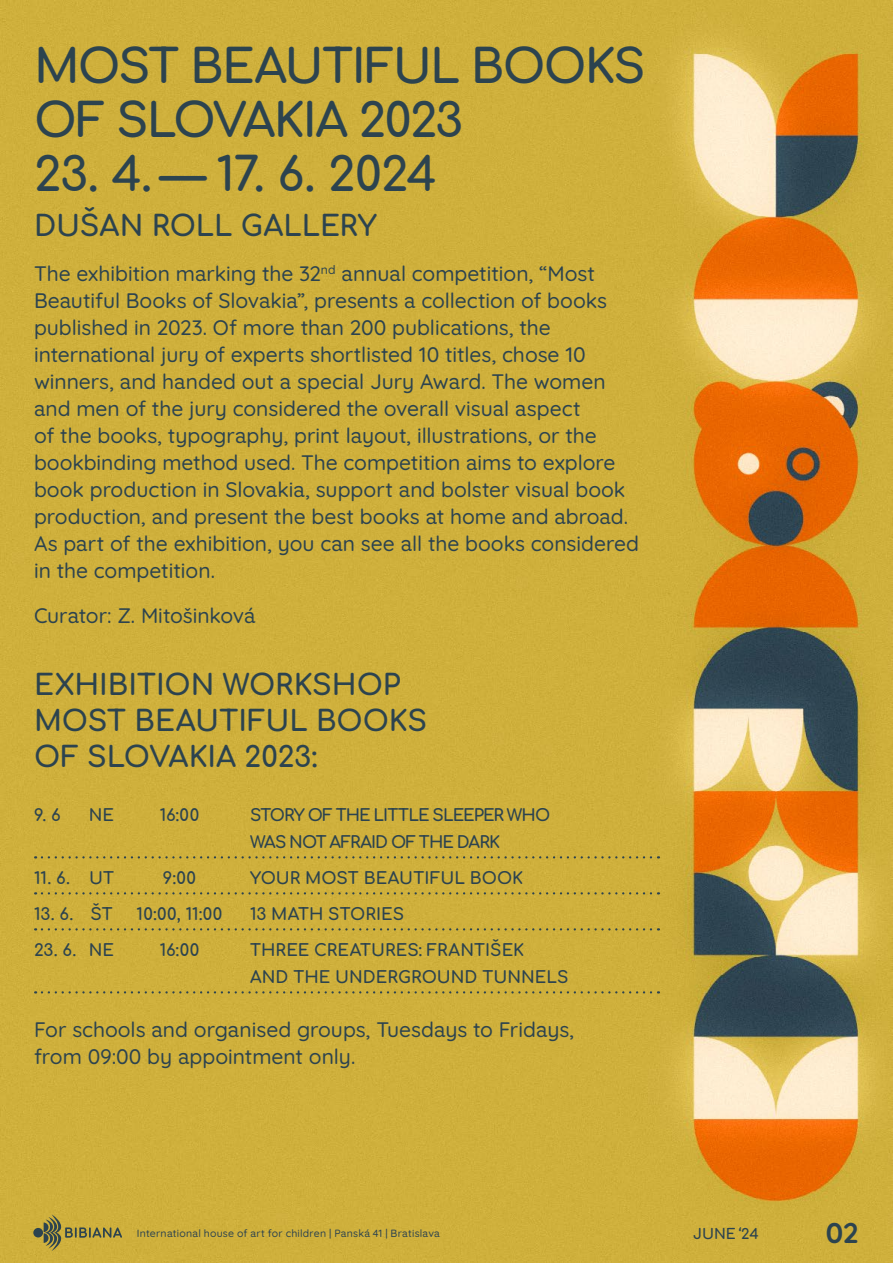
<style>
.page{position:relative;width:893px;height:1263px;background:#fff}
.page>*{position:absolute;margin:0;border:0;box-sizing:border-box;transform-origin:0 0}
.t1{font:700 46.5px/54px "Comfortaa";letter-spacing:-.035em;color:#2c434f}
.t2{font:700 28.5px/36px "Comfortaa";letter-spacing:-.005em;color:#2c434f}
.t3{font:700 28.5px "Quicksand";color:#2c434f}
.t4{font:500 21px/27px "Quicksand";color:#2c434f}
.t5{font:700 16.5px "Comfortaa";color:#2c434f}
.t6{font:700 16.5px "Comfortaa";letter-spacing:-.055em;color:#2c434f}
.t7{font:700 16.5px "Comfortaa";letter-spacing:-.05em;color:#2c434f}
.t8{font:700 14.25px "Comfortaa";color:#2c434f}
.t9{font:500 10.5px "Quicksand";letter-spacing:.02em;color:#2c434f}
</style>
<div class="page">
<img style="left:0;top:0;width:893px;height:1263px">
<div style="left:33px;top:1228px;width:10px;height:9px;background:#2c434f;border-radius:50%"></div>
<svg style="left:44px;top:1214px;width:78px;height:37px;background:#af9a3f"></svg>
<svg style="left:42px;top:856px;width:617px;height:2px"></svg>
<svg style="left:42px;top:892px;width:617px;height:2px"></svg>
<svg style="left:42px;top:928px;width:617px;height:2px"></svg>
<svg style="left:42px;top:991px;width:617px;height:2px"></svg>
<p class="t1" style="left:34px;top:34px;width:613px">MOST BEAUTIFUL BOOKS<br>OF SLOVAKIA 2023</p>
<p class="t1" style="left:34px;top:142px;width:404px">23. 4. — 17. 6. 2024</p>
<p class="t2" style="left:34px;top:204px;width:344px">DUŠAN ROLL GALLERY</p>
<p class="t4" style="left:34px;top:258px;width:606px">The exhibition marking the 32<sup>nd</sup> annual competition, “Most Beautiful Books of Slovakia”, presents a collection of books published in 2023. Of more than 200 publications, the international jury of experts shortlisted 10 titles, chose 10 winners, and handed out a special Jury Award. The women and men of the jury considered the overall visual aspect<br>of the books, typography, print layout, illustrations, or the bookbinding method used. The competition aims to explore book production in Slovakia, support and bolster visual book production, and present the best books at home and abroad.<br>As part of the exhibition, you can see all the books considered in the competition.</p>
<p class="t4" style="left:34px;top:600px;width:223px">Curator: Z. Mitošinková</p>
<p class="t2" style="left:34px;top:663px;width:395px">EXHIBITION WORKSHOP<br>MOST BEAUTIFUL BOOKS<br>OF SLOVAKIA 2023:</p>
<p class="t5" style="left:34px;top:800px;width:28px">9. 6</p>
<p class="t5" style="left:89px;top:800px;width:27px">NE</p>
<p class="t5" style="left:160px;top:800px;width:41px">16:00</p>
<p class="t6" style="left:250px;top:800px;width:302px">STORY OF THE LITTLE SLEEPER WHO</p>
<p class="t7" style="left:250px;top:827px;width:252px">WAS NOT AFRAID OF THE DARK</p>
<p class="t5" style="left:34px;top:863px;width:82px">11. 6. UT</p>
<p class="t5" style="left:163px;top:863px;width:35px">9:00</p>
<p class="t5" style="left:250px;top:863px;width:275px">YOUR MOST BEAUTIFUL BOOK</p>
<p class="t5" style="left:34px;top:899px;width:80px">13. 6. ŠT</p>
<p class="t5" style="left:137px;top:899px;width:87px">10:00, 11:00</p>
<p class="t5" style="left:250px;top:899px;width:156px">13 MATH STORIES</p>
<p class="t5" style="left:34px;top:935px;width:82px">23. 6. NE</p>
<p class="t5" style="left:160px;top:935px;width:41px">16:00</p>
<p class="t5" style="left:250px;top:935px;width:276px">THREE CREATURES: FRANTIŠEK</p>
<p class="t5" style="left:250px;top:962px;width:320px">AND THE UNDERGROUND TUNNELS</p>
<p class="t4" style="left:34px;top:1014px;width:542px">For schools and organised groups, Tuesdays to Fridays, from 09:00 by appointment only.</p>
<p class="t9" style="left:137px;top:1224px;width:305px">International house of art for children | Panská 41 | Bratislava</p>
<p class="t8" style="left:693px;top:1220px;width:67px">JUNE ‘24</p>
<h2 class="t3" style="left:826px;top:1209px;width:35px">02</h2>
</div>
